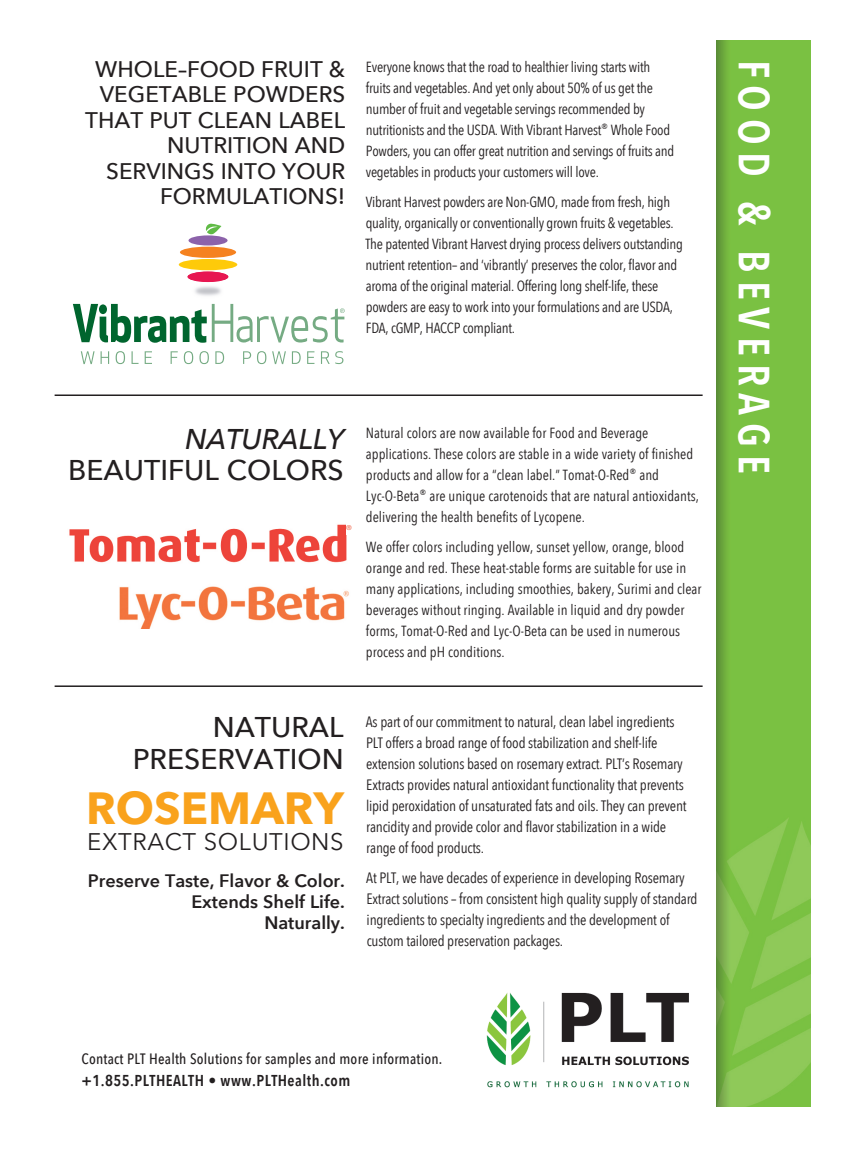
<style>
.page{position:relative;width:864px;height:1161px;background:#fff}
.page>*{position:absolute;margin:0;border:0;box-sizing:border-box;transform-origin:0 0}
.t1{font:700 45px "Avenir Next";color:#f9a21c}
.t2{font:600 43.5px "Avenir Next Condensed";letter-spacing:.175em;color:#fff}
.t3{font:500 28.5px/31.5px "Avenir Next";color:#231f20;text-align:right}
.t4{font:24px "Avenir Next";letter-spacing:.025em;color:#231f20}
.t5{font:500 22.5px/25.5px "Avenir Next";color:#231f20;text-align:right}
.t6{font:600 18px/21px "Avenir Next";color:#231f20;text-align:right}
.t7{font:600 15.75px "Avenir Next Condensed";letter-spacing:.03em;color:#231f20}
.t8{font:15px/21px "Avenir Next Condensed";letter-spacing:-.015em;color:#231f20}
.t9{font:500 15px "Avenir Next Condensed";letter-spacing:.015em;color:#231f20}
.t10{font:14.7px/21px "Avenir Next Condensed";letter-spacing:-.02em;color:#231f20}
.t11{font:14.7px/21px "Avenir Next Condensed";color:#231f20}
.t12{font:6.75px "Helvetica";color:#ef5f41}
.s1{font-style:italic}
</style>
<div class="page">
<img style="left:716px;top:40px;width:95px;height:1067px">
<img style="left:486px;top:992px;width:203px;height:96px">
<hr style="left:55px;top:394px;width:648px;height:2px;background:#231f20">
<hr style="left:55px;top:685px;width:648px;height:2px;background:#231f20">
<img style="left:69px;top:524px;width:278px;height:39px">
<img style="left:119px;top:586px;width:230px;height:42px">
<svg style="left:81px;top:351px;width:14px;height:13px"></svg>
<svg style="left:101px;top:351px;width:8px;height:13px"></svg>
<svg style="left:116px;top:351px;width:9px;height:13px"></svg>
<svg style="left:132px;top:351px;width:7px;height:13px"></svg>
<svg style="left:145px;top:351px;width:7px;height:13px"></svg>
<svg style="left:171px;top:351px;width:7px;height:13px"></svg>
<svg style="left:184px;top:351px;width:9px;height:13px"></svg>
<svg style="left:199px;top:351px;width:10px;height:13px"></svg>
<svg style="left:215px;top:351px;width:9px;height:13px"></svg>
<svg style="left:243px;top:351px;width:8px;height:13px"></svg>
<svg style="left:257px;top:351px;width:9px;height:13px"></svg>
<svg style="left:272px;top:351px;width:14px;height:13px"></svg>
<svg style="left:292px;top:351px;width:9px;height:13px"></svg>
<svg style="left:307px;top:351px;width:7px;height:13px"></svg>
<svg style="left:321px;top:351px;width:22px;height:13px"></svg>
<div style="left:189px;top:235px;width:39px;height:11px;background:#8c62aa;border-radius:50%"></div>
<img style="left:187px;top:270px;width:46px;height:34px">
<img style="left:188px;top:272px;width:40px;height:10px">
<div style="left:180px;top:247px;width:56px;height:11px;background:#f58220;border-radius:50%"></div>
<div style="left:179px;top:259px;width:58px;height:11px;background:#feca0a;border-radius:50%"></div>
<svg style="left:205px;top:223px;width:16px;height:12px"></svg>
<svg style="left:73px;top:304px;width:272px;height:39px"></svg>
<p class="t5" style="left:85px;top:56px;width:262px">WHOLE–FOOD FRUIT &amp;<br>VEGETABLE POWDERS<br>THAT PUT CLEAN LABEL<br>NUTRITION AND<br>SERVINGS INTO yOUR<br>FORMULATIONS!</p>
<p class="t10" style="left:366px;top:56px;width:310px">Everyone knows that the road to healthier living starts with fruits and vegetables. And yet only about 50% of us get the number of fruit and vegetable servings recommended by nutritionists and the USDA. With Vibrant Harvest<sup>®</sup> Whole Food Powders, you can offer great nutrition and servings of fruits and vegetables in products your customers will love.</p>
<p class="t10" style="left:366px;top:191px;width:319px">Vibrant Harvest powders are Non-GMO, made from fresh, high quality, organically or conventionally grown fruits &amp; vegetables.<br>The patented Vibrant Harvest drying process delivers outstanding nutrient retention– and ‘vibrantly’ preserves the color, flavor and aroma of the original material. Offering long shelf-life, these powders are easy to work into your formulations and are USDA, FDA, cGMP, HACCP compliant.</p>
<p class="t3" style="left:68px;top:423px;width:277px"><span class="s1">NATURALLY<br></span>BEAUTIFUL COLORS</p>
<p class="t12" style="left:347px;top:524px;width:6px">®</p>
<p class="t11" style="left:366px;top:423px;width:334px">Natural colors are now available for Food and Beverage applications. These colors are stable in a wide variety of finished products and allow for a “clean label.” Tomat-O-Red<sup>®</sup> and Lyc-O-Beta<sup>®</sup> are unique carotenoids that are natural antioxidants, delivering the health benefits of Lycopene.</p>
<p class="t11" style="left:366px;top:537px;width:337px">We offer colors including yellow, sunset yellow, orange, blood orange and red. These heat-stable forms are suitable for use in many applications, including smoothies, bakery, Surimi and clear beverages without ringing. Available in liquid and dry powder forms, Tomat-O-Red and Lyc-O-Beta can be used in numerous process and pH conditions.</p>
<p class="t3" style="left:133px;top:711px;width:213px">NATURAL<br>PRESERVATION</p>
<p class="t1" style="left:86px;top:781px;width:259px">ROSEMARY</p>
<p class="t4" style="left:87px;top:827px;width:258px">EXTRACT SOLUTIONS</p>
<p class="t6" style="left:88px;top:870px;width:259px">Preserve Taste, Flavor &amp; Color.<br>Extends Shelf Life.<br>Naturally.</p>
<p class="t8" style="left:366px;top:711px;width:322px">As part of our commitment to natural, clean label ingredients PLT offers a broad range of food stabilization and shelf-life extension solutions based on rosemary extract. PLT’s Rosemary Extracts provides natural antioxidant functionality that prevents lipid peroxidation of unsaturated fats and oils. They can prevent rancidity and provide color and flavor stabilization in a wide range of food products.</p>
<p class="t8" style="left:366px;top:867px;width:333px">At PLT, we have decades of experience in developing Rosemary Extract solutions – from consistent high quality supply of standard ingredients to specialty ingredients and the development of custom tailored preservation packages.</p>
<p class="t2" style="left:780px;top:60px;width:415px;rotate:90deg">FOOD &amp; BEVERAGE</p>
<p class="t9" style="left:82px;top:1050px;width:362px">Contact PLT Health Solutions for samples and more information.</p>
<p class="t7" style="left:82px;top:1071px;width:270px">+1.855.PLTHEALTH • www.PLTHealth.com</p>
</div>
